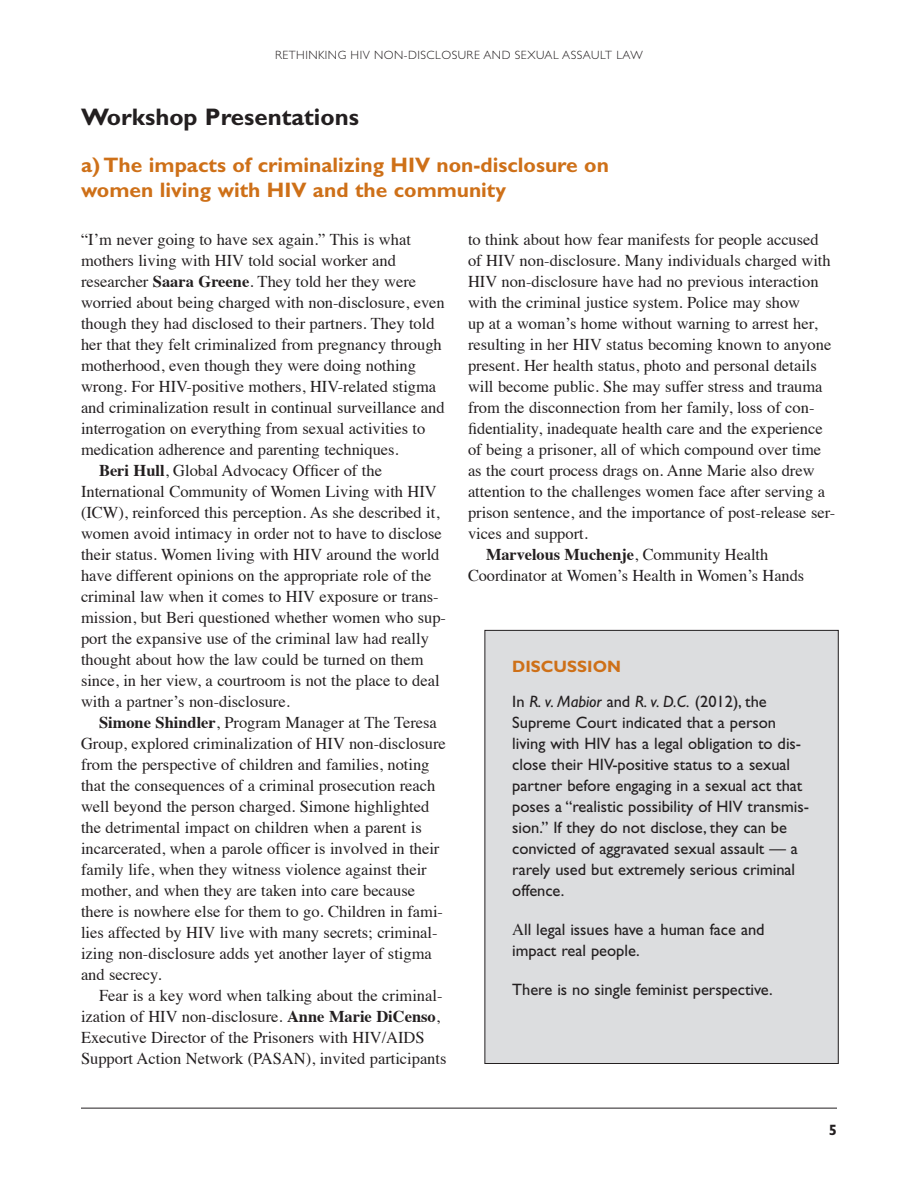
<style>
.page{position:relative;width:918px;height:1188px;background:#fff}
.page>*{position:absolute;margin:0;border:0;box-sizing:border-box;transform-origin:0 0}
.t1{font:700 24px "Gill Sans";letter-spacing:-.01em;color:#231f20}
.t2{font:700 21px/25.5px "Gill Sans";color:#ce7018}
.t3{font:16.5px "Times";color:#231f20}
.t4{font:16.5px/21px "Gill Sans";color:#231f20}
.t5{font:italic 16.5px/34.5px "Gill Sans";color:#231f20}
.t6{font:700 16.5px "Times";color:#231f20}
.t7{font:700 15px "Gill Sans";color:#231f20}
.t8{font:300 12px "Gill Sans";letter-spacing:.04em;color:#231f20}
.s1{font-weight:700}
.s2{font-weight:400}
.s3{font-weight:700;font-style:normal;color:#ce7018}
.s4{font-style:normal}
.s5{font-family:"Times"}
</style>
<div class="page">
<hr style="left:81px;top:1108px;width:756px;height:1px;background:#231f20">
<div style="left:485px;top:630px;width:353px;height:434px;background:#dcdddf"></div>
<div style="left:484px;top:630px;width:355px;height:434px;border:1px solid #231f20"></div>
<p class="t8" style="left:275px;top:48px;width:365px">RETHINKI NG H IV NON-DISCLOSURE AND SEXUAL ASSAULT LAW</p>
<h1 class="t1" style="left:81px;top:102px;width:279px">Workshop Presentations</h1>
<p class="t2" style="left:81px;top:152px;width:530px">a) The impacts of criminalizing HIV non-disclosure on women living with HIV and the community</p>
<p class="t3" style="left:81px;top:224px;width:331px">“I’m never going to have sex again.” This is what</p>
<p class="t3" style="left:81px;top:245px;width:317px">mothers living with HIV told social worker and</p>
<p class="t3" style="left:81px;top:266px;width:337px">researcher <span class="s1">Saara Greene</span>. They told her they were</p>
<p class="t3" style="left:81px;top:287px;width:365px">worried about being charged with non-disclosure, even</p>
<p class="t3" style="left:81px;top:308px;width:355px">though they had disclosed to their partners. They told</p>
<p class="t3" style="left:81px;top:329px;width:362px">her that they felt criminalized from pregnancy through</p>
<p class="t3" style="left:81px;top:350px;width:337px">motherhood, even though they were doing nothing</p>
<p class="t3" style="left:81px;top:371px;width:357px">wrong. For HIV-positive mothers, HIV-related stigma</p>
<p class="t3" style="left:81px;top:392px;width:365px">and criminalization result in continual surveillance and</p>
<p class="t3" style="left:81px;top:413px;width:346px">interrogation on everything from sexual activities to</p>
<p class="t3" style="left:81px;top:434px;width:319px">medication adherence and parenting techniques.</p>
<p class="t3" style="left:99px;top:455px;width:285px"><span class="s1">Beri Hull</span>, Global Advocacy Officer of the</p>
<p class="t3" style="left:81px;top:476px;width:357px">International Community of Women Living with HIV</p>
<p class="t3" style="left:81px;top:497px;width:360px">(ICW), reinforced this perception. As she described it,</p>
<p class="t3" style="left:81px;top:518px;width:362px">women avoid intimacy in order not to have to disclose</p>
<p class="t3" style="left:81px;top:539px;width:360px">their status. Women living with HIV around the world</p>
<p class="t3" style="left:81px;top:560px;width:352px">have different opinions on the appropriate role of the</p>
<p class="t3" style="left:81px;top:581px;width:359px">criminal law when it comes to HIV exposure or trans-</p>
<p class="t3" style="left:81px;top:602px;width:367px">mission, but Beri questioned whether women who sup-</p>
<p class="t3" style="left:81px;top:623px;width:349px">port the expansive use of the criminal law had really</p>
<p class="t3" style="left:81px;top:644px;width:344px">thought about how the law could be turned on them</p>
<p class="t3" style="left:81px;top:665px;width:360px">since, in her view, a courtroom is not the place to deal</p>
<p class="t3" style="left:81px;top:686px;width:210px">with a partner’s non-disclosure.</p>
<p class="t3" style="left:99px;top:707px;width:339px"><span class="s1">Simone Shindler</span>, Program Manager at The Teresa</p>
<p class="t3" style="left:81px;top:728px;width:366px">Group, explored criminalization of HIV non-disclosure</p>
<p class="t3" style="left:81px;top:749px;width:350px">from the perspective of children and families, noting</p>
<p class="t3" style="left:81px;top:770px;width:356px">that the consequences of a criminal prosecution reach</p>
<p class="t3" style="left:81px;top:791px;width:350px">well beyond the person charged. Simone highlighted</p>
<p class="t3" style="left:81px;top:812px;width:342px">the detrimental impact on children when a parent is</p>
<p class="t3" style="left:81px;top:833px;width:360px">incarcerated, when a parole officer is involved in their</p>
<p class="t3" style="left:81px;top:854px;width:347px">family life, when they witness violence against their</p>
<p class="t3" style="left:81px;top:875px;width:336px">mother, and when they are taken into care because</p>
<p class="t3" style="left:81px;top:896px;width:364px">there is nowhere else for them to go. Children in fami-</p>
<p class="t3" style="left:81px;top:917px;width:358px">lies affected by HIV live with many secrets; criminal-</p>
<p class="t3" style="left:81px;top:938px;width:352px">izing non-disclosure adds yet another layer of stigma</p>
<p class="t3" style="left:81px;top:959px;width:82px">and secrecy.</p>
<p class="t3" style="left:99px;top:980px;width:345px">Fear is a key word when talking about the criminal-</p>
<p class="t3" style="left:81px;top:1001px;width:360px">ization of HIV non-disclosure. <span class="s1">Anne Marie DiCenso</span>,</p>
<p class="t3" style="left:81px;top:1022px;width:345px">Executive Director of the Prisoners with HIV/AIDS</p>
<p class="t3" style="left:81px;top:1043px;width:367px">Support Action Network (PASAN), invited participants</p>
<p class="t3" style="left:468px;top:224px;width:352px">to think about how fear manifests for people accused</p>
<p class="t3" style="left:468px;top:245px;width:364px">of HIV non-disclosure. Many individuals charged with</p>
<p class="t3" style="left:468px;top:266px;width:352px">HIV non-disclosure have had no previous interaction</p>
<p class="t3" style="left:468px;top:287px;width:334px">with the criminal justice system. Police may show</p>
<p class="t3" style="left:468px;top:308px;width:351px">up at a woman’s home without warning to arrest her,</p>
<p class="t3" style="left:468px;top:329px;width:365px">resulting in her HIV status becoming known to anyone</p>
<p class="t3" style="left:468px;top:350px;width:350px">present. Her health status, photo and personal details</p>
<p class="t3" style="left:468px;top:371px;width:356px">will become public. She may suffer stress and trauma</p>
<p class="t3" style="left:468px;top:392px;width:348px">from the disconnection from her family, loss of con-</p>
<p class="t3" style="left:468px;top:413px;width:356px">fidentiality, inadequate health care and the experience</p>
<p class="t3" style="left:468px;top:434px;width:355px">of being a prisoner, all of which compound over time</p>
<p class="t3" style="left:468px;top:455px;width:348px">as the court process drags on. Anne Marie also drew</p>
<p class="t3" style="left:468px;top:476px;width:359px">attention to the challenges women face after serving a</p>
<p class="t3" style="left:468px;top:497px;width:369px">prison sentence, and the importance of post-release ser-</p>
<p class="t3" style="left:468px;top:518px;width:121px">vices and support.</p>
<p class="t6" style="left:486px;top:539px;width:284px">Marvelous Muchenje<span class="s2">, Community Health</span></p>
<p class="t3" style="left:468px;top:560px;width:338px">Coordinator at Women’s Health in Women’s Hands</p>
<p class="t5" style="left:512px;top:650px;width:256px"><span class="s3">Discussion<br></span><span class="s4">In</span> R. v. Mabior <span class="s4">and</span> R. v. D.C. <span class="s4">(2012), the</span></p>
<p class="t4" style="left:512px;top:712px;width:298px">Supreme Court indicated that a person living with HIV has a legal obligation to dis&shy;close their HIV-positive status to a sexual partner before engaging in a sexual act that poses a “realistic possibility of HIV transmis&shy;sion.” If they do not disclose, they can be convicted of aggravated sexual assault — a rarely used but extremely serious criminal offence.</p>
<p class="t4" style="left:512px;top:919px;width:254px"><span class="s5">A</span>ll legal issues have a human face and impact real people.</p>
<p class="t4" style="left:512px;top:979px;width:262px">There is no single feminist perspective.</p>
<p class="t7" style="left:829px;top:1121px;width:10px">5</p>
</div>
